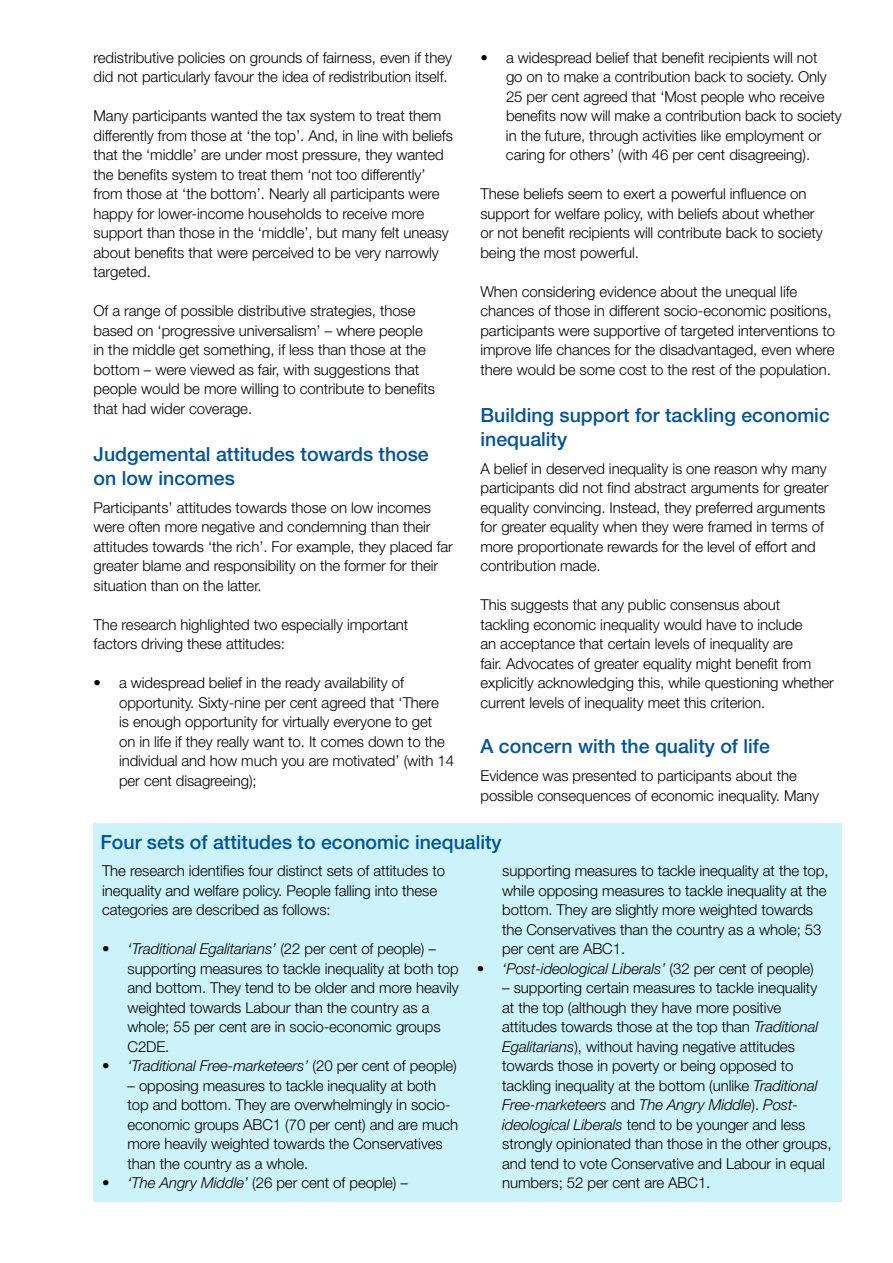
<style>
.page{position:relative;width:893px;height:1263px;background:#fff}
.page>*{position:absolute;margin:0;border:0;box-sizing:border-box;transform-origin:0 0}
.t1{font:500 19.5px/24px "Helvetica Neue";color:#00539b}
.t2{font:300 15px/19.5px "Helvetica Neue";letter-spacing:-.005em;color:#000}
.t3{font:italic 300 15px "Helvetica Neue";letter-spacing:-.005em;color:#000}
.s1{font-style:italic}
.s2{font-style:normal}
</style>
<div class="page">
<div style="left:94px;top:823px;width:748px;height:379px;background:#ccf2fa"></div>
<p class="t2" style="left:94px;top:47px;width:360px">redistributive policies on grounds of fairness, even if they did not particularly favour the idea of redistribution itself.</p>
<p class="t2" style="left:94px;top:106px;width:361px">Many participants wanted the tax system to treat them differently from those at ‘the top’. And, in line with beliefs that the ‘middle’ are under most pressure, they wanted the benefits system to treat them ‘not too differently’ from those at ‘the bottom’. Nearly all participants were happy for lower-income households to receive more support than those in the ‘middle’, but many felt uneasy about benefits that were perceived to be very narrowly targeted.</p>
<p class="t2" style="left:94px;top:301px;width:343px">Of a range of possible distributive strategies, those based on ‘progressive universalism’ – where people in the middle get something, if less than those at the bottom – were viewed as fair, with suggestions that people would be more willing to contribute to benefits that had wider coverage.</p>
<h1 class="t1" style="left:94px;top:441px;width:337px">Judgemental attitudes towards those on low incomes</h1>
<p class="t2" style="left:94px;top:497px;width:361px">Participants’ attitudes towards those on low incomes were often more negative and condemning than their attitudes towards ‘the rich’. For example, they placed far greater blame and responsibility on the former for their situation than on the latter.</p>
<p class="t2" style="left:94px;top:614px;width:316px">The research highlighted two especially important factors driving these attitudes:</p>
<p class="t2" style="left:119px;top:673px;width:336px;text-indent:-26px">• a widespread belief in the ready availability of opportunity. Sixty-nine per cent agreed that ‘There<br>is enough opportunity for virtually everyone to get<br>on in life if they really want to. It comes down to the individual and how much you are motivated’ (with 14 per cent disagreeing);</p>
<p class="t2" style="left:506px;top:47px;width:337px;text-indent:-25px">• a widespread belief that benefit recipients will not<br>go on to make a contribution back to society. Only 25 per cent agreed that ‘Most people who receive benefits now will make a contribution back to society in the future, through activities like employment or caring for others’ (with 46 per cent disagreeing).</p>
<p class="t2" style="left:480px;top:184px;width:344px">These beliefs seem to exert a powerful influence on support for welfare policy, with beliefs about whether or not benefit recipients will contribute back to society being the most powerful.</p>
<p class="t2" style="left:480px;top:281px;width:356px">When considering evidence about the unequal life chances of those in different socio-economic positions, participants were supportive of targeted interventions to improve life chances for the disadvantaged, even where there would be some cost to the rest of the population.</p>
<h1 class="t1" style="left:480px;top:402px;width:351px">Building support for tackling economic inequality</h1>
<p class="t2" style="left:480px;top:458px;width:350px">A belief in deserved inequality is one reason why many participants did not find abstract arguments for greater equality convincing. Instead, they preferred arguments for greater equality when they were framed in terms of more proportionate rewards for the level of effort and contribution made.</p>
<p class="t2" style="left:480px;top:595px;width:355px">This suggests that any public consensus about<br>tackling economic inequality would have to include<br>an acceptance that certain levels of inequality are<br>fair. Advocates of greater equality might benefit from explicitly acknowledging this, while questioning whether current levels of inequality meet this criterion.</p>
<h1 class="t1" style="left:480px;top:734px;width:291px">A concern with the quality of life</h1>
<p class="t2" style="left:480px;top:766px;width:340px">Evidence was presented to participants about the possible consequences of economic inequality. Many</p>
<h1 class="t1" style="left:100px;top:830px;width:403px">Four sets of attitudes to economic inequality</h1>
<p class="t2" style="left:102px;top:861px;width:344px">The research identifies four distinct sets of attitudes to inequality and welfare policy. People falling into these categories are described as follows:</p>
<p class="t2" style="left:128px;top:939px;width:333px;text-indent:-25px">• <span class="s1">‘Traditional Egalitarians’</span> (22 per cent of people) – supporting measures to tackle inequality at both top and bottom. They tend to be older and more heavily weighted towards Labour than the country as a whole; 55 per cent are in socio-economic groups C2DE.</p>
<p class="t3" style="left:102px;top:1057px;width:356px"><span class="s2">•</span> ‘Traditional Free-marketeers’ <span class="s2">(20 per cent of people)</span></p>
<p class="t2" style="left:128px;top:1075px;width:332px">– opposing measures to tackle inequality at both top and bottom. They are overwhelmingly in socio&shy;economic groups ABC1 (70 per cent) and are much more heavily weighted towards the Conservatives than the country as a whole.</p>
<p class="t2" style="left:102px;top:1173px;width:308px">• <span class="s1">‘The Angry Middle’</span> (26 per cent of people) –</p>
<p class="t2" style="left:502px;top:861px;width:328px">supporting measures to tackle inequality at the top, while opposing measures to tackle inequality at the bottom. They are slightly more weighted towards the Conservatives than the country as a whole; 53 per cent are ABC1.</p>
<p class="t3" style="left:477px;top:959px;width:339px"><span class="s2">•</span> ‘Post-ideological Liberals’ <span class="s2">(32 per cent of people)</span></p>
<p class="t2" style="left:502px;top:978px;width:331px">– supporting certain measures to tackle inequality at the top (although they have more positive attitudes towards those at the top than <span class="s1">Traditional Egalitarians</span>), without having negative attitudes towards those in poverty or being opposed to tackling inequality at the bottom (unlike <span class="s1">Traditional Free-marketeers</span> and <span class="s1">The Angry Middle</span>). <span class="s1">Post&shy;ideological Liberals</span> tend to be younger and less strongly opinionated than those in the other groups, and tend to vote Conservative and Labour in equal numbers; 52 per cent are ABC1.</p>
</div>
